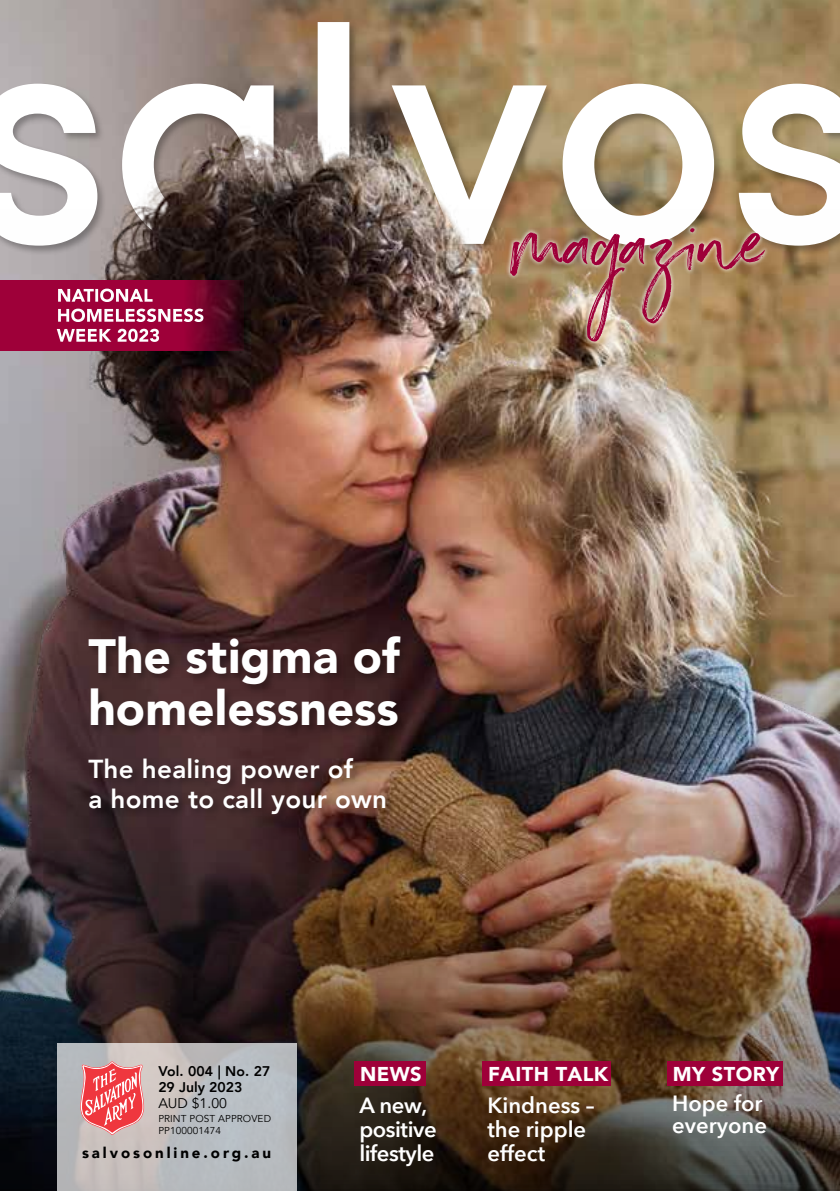
<style>
.page{position:relative;width:840px;height:1191px;background:#fff}
.page>*{position:absolute;margin:0;border:0;box-sizing:border-box;transform-origin:0 0}
.t1{font:900 48px/52px "Avenir";color:#fff}
.t2{font:800 26px/30px "Avenir";letter-spacing:.01em;color:#fff}
.t3{font:600 22px/24px "Avenir Next";color:#fff}
.t4{font:600 22px/24px "Avenir Next";letter-spacing:-.02em;color:#fff}
.t5{font:900 20px "Avenir";letter-spacing:.02em;color:#fff}
.t6{font:900 15px "Avenir";letter-spacing:.195em;color:#000}
.t7{font:800 14px/16px "Avenir";color:#000}
.t8{font:14px "Avenir";color:#000}
.t9{font:10px/12px "Avenir";letter-spacing:.01em;color:#000}
</style>
<div class="page">
<img style="left:0;top:0;width:839px;height:1191px">
<svg style="left:57px;top:1043px;width:239px;height:148px;background:#bdbdbf"></svg>
<div style="left:482px;top:1061px;width:128px;height:25px;background:#9e0039"></div>
<div style="left:667px;top:1061px;width:115px;height:25px;background:#9e0039"></div>
<div style="left:354px;top:1061px;width:71px;height:25px;background:#9e0039"></div>
<div style="left:86px;top:635px;width:324px;height:188px;background:#000;opacity:.3"></div>
<svg style="left:80px;top:1061px;width:64px;height:74px;background:#e97c80"></svg>
<svg style="left:0;top:280px;width:243px;height:70px;background:#890232"></svg>
<svg style="left:57px;top:329px;width:102px;height:13px"></svg>
<svg style="left:58px;top:309px;width:145px;height:13px"></svg>
<svg style="left:58px;top:289px;width:94px;height:13px"></svg>
<div style="left:505px;top:224px;width:264px;height:122px;background:#fff;opacity:.75"></div>
<img style="left:391px;top:84px;width:448px;height:258px">
<h1 class="t1" style="left:88px;top:629px;width:313px">The stigma of homelessness</h1>
<p class="t2" style="left:88px;top:754px;width:300px">The healing power of<br>a home to call your own</p>
<p class="t7" style="left:158px;top:1062px;width:114px">Vol. 004 | No. 27<br>29 July 2023</p>
<p class="t8" style="left:158px;top:1094px;width:70px">AUD $1.00</p>
<p class="t9" style="left:158px;top:1113px;width:114px">PRINT POST APPROVED<br>PP100001474</p>
<p class="t6" style="left:82px;top:1139px;width:191px">salvosonline.org.au</p>
<p class="t5" style="left:360px;top:1056px;width:63px">NEWS</p>
<p class="t4" style="left:359px;top:1092px;width:79px">A new, positive lifestyle</p>
<p class="t5" style="left:487px;top:1056px;width:122px">FAITH TALK</p>
<p class="t3" style="left:487px;top:1092px;width:109px">Kindness – the ripple effect</p>
<p class="t5" style="left:672px;top:1056px;width:108px">MY STORY</p>
<p class="t3" style="left:672px;top:1091px;width:96px;line-height:22px">Hope for everyone</p>
</div>
